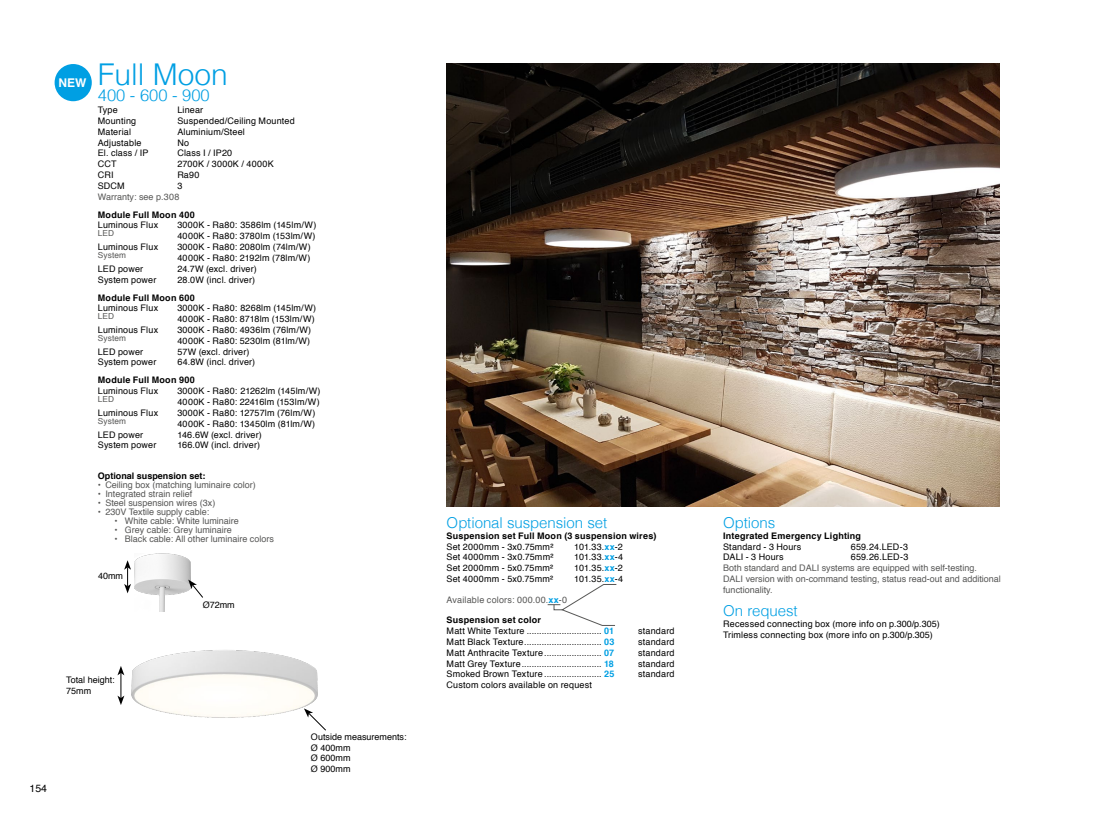
<style>
.page{position:relative;width:1106px;height:830px;background:#fff}
.page>*{position:absolute;margin:0;border:0;box-sizing:border-box;transform-origin:0 0}
.t1{font:300 30px "Helvetica";color:#009fe3}
.t2{font:300 16.5px "Helvetica";color:#009fe3}
.t3{font:300 15px "Helvetica";letter-spacing:-.005em;color:#009fe3}
.t4{font:700 12px "Helvetica";color:#fff}
.t5{font:10.5px "Helvetica";color:#000}
.t6{font:9px "Helvetica";letter-spacing:.02em;color:#000}
.t7{font:9px/10.8px "Helvetica";color:#575756}
.t8{font:700 9px "Helvetica";letter-spacing:.02em;color:#000}
.t9{font:9px "Helvetica";color:#000}
.t10{font:9px "Helvetica";letter-spacing:.025em;color:#575756}
.t11{font:700 9px "Helvetica";color:#000}
.t12{font:8.25px "Helvetica";letter-spacing:.015em;color:#575756}
.s1{font-weight:700;color:#009fe3}
</style>
<div class="page">
<img style="left:132px;top:650px;width:185px;height:67px">
<svg style="left:117px;top:666px;width:7px;height:38px"></svg>
<svg style="left:304px;top:708px;width:22px;height:23px"></svg>
<img style="left:446px;top:64px;width:553px;height:442px">
<img style="left:134px;top:553px;width:57px;height:57px">
<svg style="left:124px;top:560px;width:7px;height:33px"></svg>
<svg style="left:188px;top:579px;width:15px;height:19px"></svg>
<svg style="left:547px;top:584px;width:70px;height:42px"></svg>
<div style="left:55px;top:64px;width:37px;height:37px;background:#009fe3;border-radius:50%"></div>
<p class="t4" style="left:59px;top:73px;width:29px">NEW</p>
<p class="t1" style="left:98px;top:49px;width:132px">Full Moon</p>
<p class="t2" style="left:98px;top:81px;width:113px">400 - 600 - 900</p>
<p class="t6" style="left:98px;top:103px;width:21px">Type</p>
<p class="t6" style="left:177px;top:103px;width:27px">Linear</p>
<p class="t6" style="left:98px;top:114px;width:40px">Mounting</p>
<p class="t6" style="left:177px;top:114px;width:119px">Suspended/Ceiling Mounted</p>
<p class="t6" style="left:98px;top:125px;width:35px">Material</p>
<p class="t6" style="left:177px;top:125px;width:69px">Aluminium/Steel</p>
<p class="t6" style="left:98px;top:135px;width:45px">Adjustable</p>
<p class="t6" style="left:177px;top:135px;width:13px">No</p>
<p class="t6" style="left:98px;top:146px;width:52px">El. class / IP</p>
<p class="t6" style="left:177px;top:146px;width:56px">Class I / IP20</p>
<p class="t6" style="left:98px;top:157px;width:20px">CCT</p>
<p class="t6" style="left:177px;top:157px;width:98px">2700K / 3000K / 4000K</p>
<p class="t6" style="left:98px;top:168px;width:17px">CRI</p>
<p class="t6" style="left:177px;top:168px;width:24px">Ra90</p>
<p class="t6" style="left:98px;top:179px;width:28px">SDCM</p>
<p class="t6" style="left:177px;top:179px;width:7px">3</p>
<p class="t7" style="left:98px;top:191px;width:83px">Warranty: see p.308</p>
<p class="t8" style="left:98px;top:207px;width:98px">Module Full Moon 400</p>
<p class="t6" style="left:98px;top:218px;width:62px">Luminous Flux</p>
<p class="t6" style="left:177px;top:218px;width:140px">3000K - Ra80: 3586lm (145lm/W)</p>
<p class="t12" style="left:98px;top:227px;width:18px">LED</p>
<p class="t6" style="left:177px;top:229px;width:140px">4000K - Ra80: 3780lm (153lm/W)</p>
<p class="t6" style="left:98px;top:240px;width:62px">Luminous Flux</p>
<p class="t6" style="left:177px;top:240px;width:135px">3000K - Ra80: 2080lm (74lm/W)</p>
<p class="t12" style="left:98px;top:248px;width:30px">System</p>
<p class="t6" style="left:177px;top:251px;width:135px">4000K - Ra80: 2192lm (78lm/W)</p>
<p class="t6" style="left:98px;top:261px;width:47px">LED power</p>
<p class="t6" style="left:177px;top:261px;width:81px">24.7W (excl. driver)</p>
<p class="t6" style="left:98px;top:272px;width:60px">System power</p>
<p class="t6" style="left:177px;top:272px;width:79px">28.0W (incl. driver)</p>
<p class="t8" style="left:98px;top:290px;width:98px">Module Full Moon 600</p>
<p class="t6" style="left:98px;top:301px;width:62px">Luminous Flux</p>
<p class="t6" style="left:177px;top:301px;width:140px">3000K - Ra80: 8268lm (145lm/W)</p>
<p class="t12" style="left:98px;top:310px;width:18px">LED</p>
<p class="t6" style="left:177px;top:312px;width:139px">4000K - Ra80: 8718lm (153lm/W)</p>
<p class="t6" style="left:98px;top:323px;width:62px">Luminous Flux</p>
<p class="t6" style="left:177px;top:323px;width:135px">3000K - Ra80: 4936lm (76lm/W)</p>
<p class="t12" style="left:98px;top:331px;width:30px">System</p>
<p class="t6" style="left:177px;top:333px;width:134px">4000K - Ra80: 5230lm (81lm/W)</p>
<p class="t6" style="left:98px;top:344px;width:47px">LED power</p>
<p class="t6" style="left:177px;top:344px;width:74px">57W (excl. driver)</p>
<p class="t6" style="left:98px;top:355px;width:60px">System power</p>
<p class="t6" style="left:177px;top:355px;width:79px">64.8W (incl. driver)</p>
<p class="t8" style="left:98px;top:373px;width:99px">Module Full Moon 900</p>
<p class="t6" style="left:98px;top:384px;width:62px">Luminous Flux</p>
<p class="t6" style="left:177px;top:384px;width:145px">3000K - Ra80: 21262lm (145lm/W)</p>
<p class="t12" style="left:98px;top:392px;width:18px">LED</p>
<p class="t6" style="left:177px;top:395px;width:144px">4000K - Ra80: 22416lm (153lm/W)</p>
<p class="t6" style="left:98px;top:405px;width:62px">Luminous Flux</p>
<p class="t6" style="left:177px;top:405px;width:139px">3000K - Ra80: 12757lm (76lm/W)</p>
<p class="t12" style="left:98px;top:414px;width:30px">System</p>
<p class="t6" style="left:177px;top:416px;width:139px">4000K - Ra80: 13450lm (81lm/W)</p>
<p class="t6" style="left:98px;top:427px;width:47px">LED power</p>
<p class="t6" style="left:177px;top:427px;width:86px">146.6W (excl. driver)</p>
<p class="t6" style="left:98px;top:438px;width:60px">System power</p>
<p class="t6" style="left:177px;top:438px;width:84px">166.0W (incl. driver)</p>
<p class="t11" style="left:98px;top:468px;width:109px">Optional suspension set:</p>
<p class="t7" style="left:98px;top:479px;width:160px">• Ceiling box (matching luminaire color)</p>
<p class="t7" style="left:98px;top:488px;width:96px">• Integrated strain relief</p>
<p class="t7" style="left:98px;top:497px;width:119px">• Steel suspension wires (3x)</p>
<p class="t7" style="left:98px;top:506px;width:113px">• 230V Textile supply cable:</p>
<p class="t7" style="left:114px;top:515px;width:126px">• White cable: White luminaire</p>
<p class="t7" style="left:114px;top:524px;width:119px">• Grey cable: Grey luminaire</p>
<p class="t7" style="left:114px;top:533px;width:161px">• Black cable: All other luminaire colors</p>
<p class="t6" style="left:98px;top:569px;width:27px">40mm</p>
<p class="t6" style="left:203px;top:597px;width:34px">Ø72mm</p>
<p class="t9" style="left:66px;top:673px;width:50px">Total height:</p>
<p class="t6" style="left:66px;top:683px;width:27px">75mm</p>
<p class="t5" style="left:30px;top:779px;width:19px">154</p>
<p class="t9" style="left:311px;top:729px;width:97px">Outside measurements:</p>
<p class="t6" style="left:311px;top:740px;width:41px">Ø 400mm</p>
<p class="t6" style="left:311px;top:751px;width:41px">Ø 600mm</p>
<p class="t6" style="left:311px;top:761px;width:41px">Ø 900mm</p>
<p class="t3" style="left:446px;top:509px;width:162px">Optional suspension set</p>
<p class="t8" style="left:446px;top:528px;width:211px">Suspension set Full Moon (3 suspension wires)</p>
<p class="t6" style="left:446px;top:539px;width:108px">Set 2000mm - 3x0.75mm²</p>
<p class="t6" style="left:574px;top:539px;width:50px">101.33.<span class="s1">xx</span>-2</p>
<p class="t6" style="left:446px;top:550px;width:108px">Set 4000mm - 3x0.75mm²</p>
<p class="t6" style="left:574px;top:550px;width:50px">101.33.<span class="s1">xx</span>-4</p>
<p class="t6" style="left:446px;top:560px;width:108px">Set 2000mm - 5x0.75mm²</p>
<p class="t6" style="left:574px;top:560px;width:50px">101.35.<span class="s1">xx</span>-2</p>
<p class="t6" style="left:446px;top:571px;width:108px">Set 4000mm - 5x0.75mm²</p>
<p class="t6" style="left:574px;top:571px;width:50px">101.35.<span class="s1">xx</span>-4</p>
<p class="t10" style="left:446px;top:593px;width:122px">Available colors: 000.00.<span class="s1">xx</span>-0</p>
<p class="t8" style="left:446px;top:612px;width:96px">Suspension set color</p>
<p class="t6" style="left:446px;top:623px;width:169px">Matt White Texture .............................. <span class="s1">01</span></p>
<p class="t6" style="left:638px;top:623px;width:38px">standard</p>
<p class="t6" style="left:446px;top:634px;width:169px">Matt Black Texture............................... <span class="s1">03</span></p>
<p class="t6" style="left:638px;top:634px;width:38px">standard</p>
<p class="t6" style="left:446px;top:645px;width:169px">Matt Anthracite Texture....................... <span class="s1">07</span></p>
<p class="t6" style="left:638px;top:645px;width:38px">standard</p>
<p class="t6" style="left:638px;top:656px;width:38px">standard</p>
<p class="t6" style="left:446px;top:667px;width:169px">Smoked Brown Texture ....................... <span class="s1">25</span></p>
<p class="t6" style="left:638px;top:667px;width:38px">standard</p>
<p class="t6" style="left:446px;top:677px;width:147px">Custom colors available on request</p>
<p class="t3" style="left:723px;top:509px;width:54px">Options</p>
<p class="t8" style="left:723px;top:528px;width:139px">Integrated Emergency Lighting</p>
<p class="t6" style="left:723px;top:539px;width:80px">Standard - 3 Hours</p>
<p class="t6" style="left:850px;top:539px;width:59px">659.24.LED-3</p>
<p class="t6" style="left:723px;top:550px;width:62px">DALI - 3 Hours</p>
<p class="t6" style="left:850px;top:550px;width:59px">659.26.LED-3</p>
<p class="t7" style="left:723px;top:562px;width:255px">Both standard and DALI systems are equipped with self-testing.</p>
<p class="t7" style="left:723px;top:573px;width:279px">DALI version with on-command testing, status read-out and additional functionality.</p>
<p class="t3" style="left:723px;top:598px;width:76px">On request</p>
<p class="t6" style="left:723px;top:616px;width:218px">Recessed connecting box (more info on p.300/p.305)</p>
<p class="t6" style="left:723px;top:627px;width:211px">Trimless connecting box (more info on p.300/p.305)</p>
</div>
